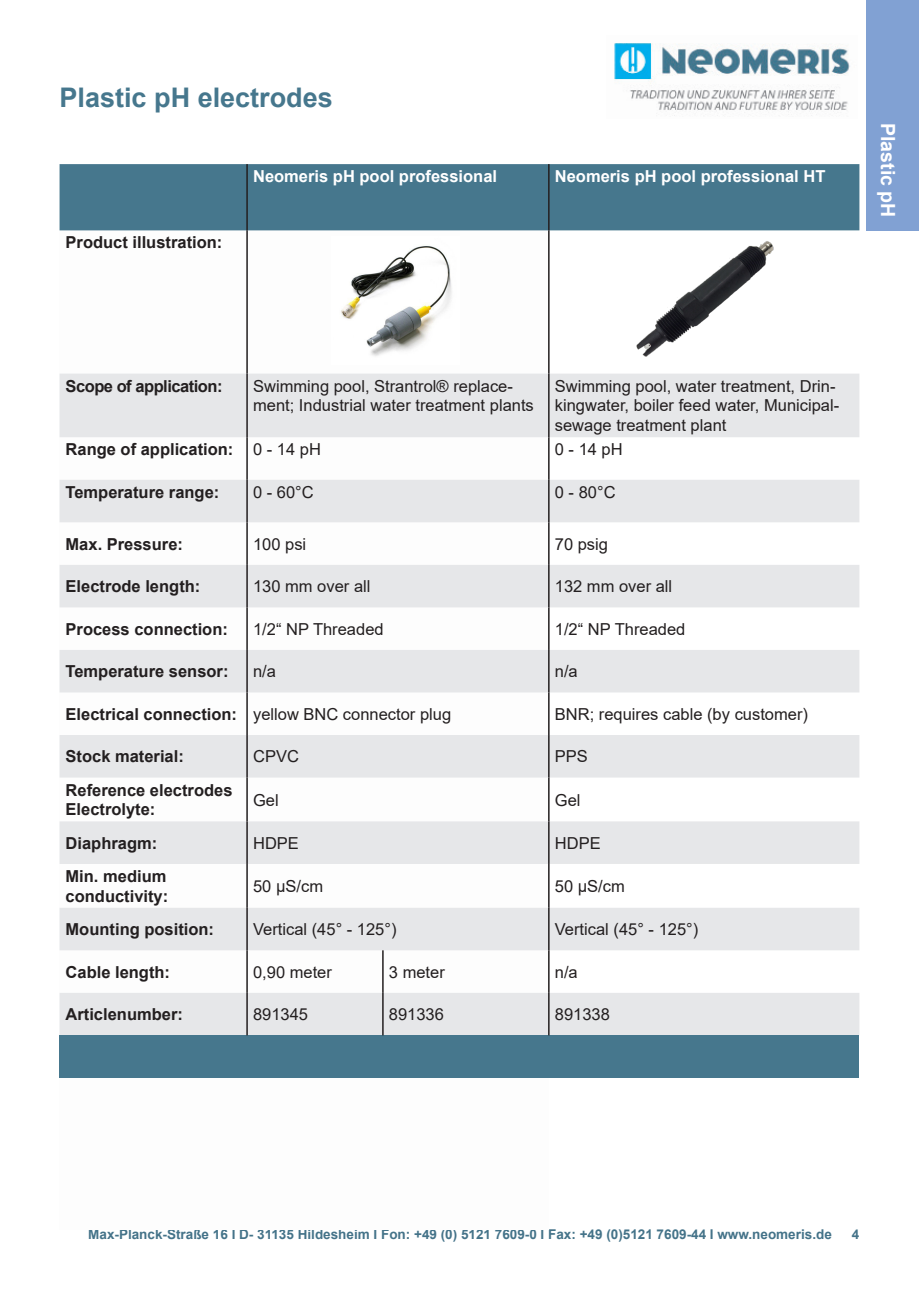
<style>
.page{position:relative;width:919px;height:1289px;background:#fff}
.page>*{position:absolute;margin:0;border:0;box-sizing:border-box;transform-origin:0 0}
.Überschrift_links{font:700 27px "Arial";color:#46778d}
.t1{font:700 19.5px "Arial";color:#fff}
.t2{font:16.5px/19.8px "Arial";color:#231f20}
.t3{font:700 16.5px/19.8px "Arial";color:#231f20}
.t4{font:700 16.5px "Arial";color:#fff}
.t5{font:700 16.5px "Arial";letter-spacing:-.03em;color:#231f20}
.t6{font:700 13.5px "Arial";color:#447389}
</style>
<div class="page">
<img style="left:614px;top:43px;width:236px;height:73px">
<div style="left:60px;top:164px;width:799px;height:66px;background:#46778d"></div>
<svg style="left:60px;top:373px;width:799px;height:662px;fill:#e6e7e9"></svg>
<div style="left:60px;top:1035px;width:799px;height:42px;background:#46778d"></div>
<hr style="left:246px;top:164px;width:2px;height:66px;background:#231f20">
<hr style="left:548px;top:164px;width:1px;height:66px;background:#231f20">
<hr style="left:246px;top:230px;width:2px;height:143px;background:#231f20">
<hr style="left:548px;top:230px;width:1px;height:143px;background:#231f20">
<hr style="left:246px;top:373px;width:2px;height:64px;background:#231f20">
<hr style="left:548px;top:373px;width:1px;height:64px;background:#231f20">
<hr style="left:246px;top:437px;width:2px;height:43px;background:#231f20">
<hr style="left:548px;top:437px;width:1px;height:43px;background:#231f20">
<hr style="left:246px;top:480px;width:2px;height:42px;background:#231f20">
<hr style="left:548px;top:480px;width:1px;height:42px;background:#231f20">
<hr style="left:246px;top:522px;width:2px;height:43px;background:#231f20">
<hr style="left:548px;top:522px;width:1px;height:43px;background:#231f20">
<hr style="left:246px;top:565px;width:2px;height:42px;background:#231f20">
<hr style="left:548px;top:565px;width:1px;height:42px;background:#231f20">
<hr style="left:246px;top:607px;width:2px;height:43px;background:#231f20">
<hr style="left:548px;top:607px;width:1px;height:43px;background:#231f20">
<hr style="left:246px;top:650px;width:2px;height:42px;background:#231f20">
<hr style="left:548px;top:650px;width:1px;height:42px;background:#231f20">
<hr style="left:246px;top:692px;width:2px;height:43px;background:#231f20">
<hr style="left:548px;top:692px;width:1px;height:43px;background:#231f20">
<hr style="left:246px;top:735px;width:2px;height:42px;background:#231f20">
<hr style="left:548px;top:735px;width:1px;height:42px;background:#231f20">
<hr style="left:246px;top:777px;width:2px;height:44px;background:#231f20">
<hr style="left:548px;top:777px;width:1px;height:44px;background:#231f20">
<hr style="left:246px;top:821px;width:2px;height:43px;background:#231f20">
<hr style="left:548px;top:821px;width:1px;height:43px;background:#231f20">
<hr style="left:246px;top:864px;width:2px;height:43px;background:#231f20">
<hr style="left:548px;top:864px;width:1px;height:43px;background:#231f20">
<hr style="left:246px;top:907px;width:2px;height:43px;background:#231f20">
<hr style="left:548px;top:907px;width:1px;height:43px;background:#231f20">
<hr style="left:246px;top:950px;width:2px;height:42px;background:#231f20">
<hr style="left:382px;top:950px;width:1px;height:42px;background:#231f20">
<hr style="left:548px;top:950px;width:1px;height:42px;background:#231f20">
<hr style="left:246px;top:992px;width:2px;height:43px;background:#231f20">
<hr style="left:382px;top:992px;width:1px;height:43px;background:#231f20">
<hr style="left:548px;top:992px;width:1px;height:43px;background:#231f20">
<div style="left:866px;top:0;width:52px;height:230px;background:#81a1d3"></div>
<img style="left:341px;top:246px;width:111px;height:110px">
<img style="left:636px;top:241px;width:138px;height:116px">
<p class="Überschrift_links" style="left:60px;top:79px;width:275px">Plastic pH electrodes</p>
<p class="t3" style="left:66px;top:233px;width:158px">Product illustration:</p>
<p class="t4" style="left:253px;top:165px;width:245px">Neomeris pH pool professional</p>
<p class="t4" style="left:555px;top:165px;width:272px">Neomeris pH pool professional HT</p>
<p class="t1" style="left:901px;top:123px;width:96px;rotate:90deg">Plastic pH</p>
<p class="t5" style="left:66px;top:374px;width:158px">Scope of application:</p>
<p class="t2" style="left:253px;top:376px;width:282px">Swimming pool, Strantrol® replace&shy;ment; Industrial water treatment plants</p>
<p class="t2" style="left:555px;top:376px;width:286px">Swimming pool, water treatment, Drin&shy;kingwater, boiler feed water, Municipal&shy;sewage treatment plant</p>
<p class="t3" style="left:66px;top:440px;width:169px">Range of application:</p>
<p class="t2" style="left:253px;top:439px;width:69px">0 - 14 pH</p>
<p class="t2" style="left:555px;top:439px;width:69px">0 - 14 pH</p>
<p class="t3" style="left:66px;top:482px;width:155px">Temperature range:</p>
<p class="t2" style="left:253px;top:482px;width:62px">0 - 60°C</p>
<p class="t2" style="left:555px;top:482px;width:62px">0 - 80°C</p>
<p class="t3" style="left:66px;top:534px;width:119px">Max. Pressure:</p>
<p class="t2" style="left:253px;top:534px;width:55px">100 psi</p>
<p class="t2" style="left:555px;top:534px;width:55px">70 psig</p>
<p class="t3" style="left:66px;top:576px;width:136px">Electrode length:</p>
<p class="t2" style="left:253px;top:576px;width:119px">130 mm over all</p>
<p class="t2" style="left:555px;top:576px;width:119px">132 mm over all</p>
<p class="t3" style="left:66px;top:619px;width:164px">Process connection:</p>
<p class="t2" style="left:253px;top:619px;width:132px">1/2“ NP Threaded</p>
<p class="t2" style="left:555px;top:619px;width:132px">1/2“ NP Threaded</p>
<p class="t3" style="left:66px;top:661px;width:164px">Temperature sensor:</p>
<p class="t2" style="left:253px;top:661px;width:24px">n/a</p>
<p class="t2" style="left:555px;top:661px;width:24px">n/a</p>
<p class="t3" style="left:66px;top:704px;width:173px">Electrical connection:</p>
<p class="t2" style="left:253px;top:704px;width:200px">yellow BNC connector plug</p>
<p class="t2" style="left:555px;top:704px;width:255px">BNR; requires cable (by customer)</p>
<p class="t3" style="left:66px;top:746px;width:120px">Stock material:</p>
<p class="t2" style="left:253px;top:746px;width:47px">CPVC</p>
<p class="t2" style="left:555px;top:746px;width:35px">PPS</p>
<p class="t3" style="left:66px;top:780px;width:168px">Reference electrodes<br>Electrolyte:</p>
<p class="t2" style="left:253px;top:789px;width:27px">Gel</p>
<p class="t2" style="left:555px;top:789px;width:27px">Gel</p>
<p class="t3" style="left:66px;top:833px;width:93px">Diaphragm:</p>
<p class="t2" style="left:253px;top:832px;width:47px">HDPE</p>
<p class="t2" style="left:555px;top:832px;width:47px">HDPE</p>
<p class="t3" style="left:66px;top:866px;width:102px">Min. medium</p>
<p class="t3" style="left:66px;top:886px;width:104px">conductivity:</p>
<p class="t2" style="left:253px;top:876px;width:72px">50 µS/cm</p>
<p class="t2" style="left:555px;top:876px;width:72px">50 µS/cm</p>
<p class="t3" style="left:66px;top:919px;width:150px">Mounting position:</p>
<p class="t2" style="left:253px;top:919px;width:145px">Vertical (45° - 125°)</p>
<p class="t2" style="left:555px;top:919px;width:145px">Vertical (45° - 125°)</p>
<p class="t3" style="left:66px;top:962px;width:106px">Cable length:</p>
<p class="t2" style="left:253px;top:961px;width:80px">0,90 meter</p>
<p class="t2" style="left:389px;top:961px;width:57px">3 meter</p>
<p class="t2" style="left:555px;top:961px;width:24px">n/a</p>
<p class="t3" style="left:66px;top:1004px;width:119px">Articlenumber:</p>
<p class="t2" style="left:253px;top:1004px;width:57px">891345</p>
<p class="t2" style="left:389px;top:1004px;width:57px">891336</p>
<p class="t2" style="left:555px;top:1004px;width:57px">891338</p>
<p class="t6" style="left:88px;top:1224px;width:745px">Max-Planck-Straße 16 I D- 31135 Hildesheim I Fon: +49 (0) 5121 7609-0 I Fax: +49 (0)5121 7609-44 I www.neomeris.de</p>
<p class="t6" style="left:851px;top:1224px;width:9px">4</p>
</div>
